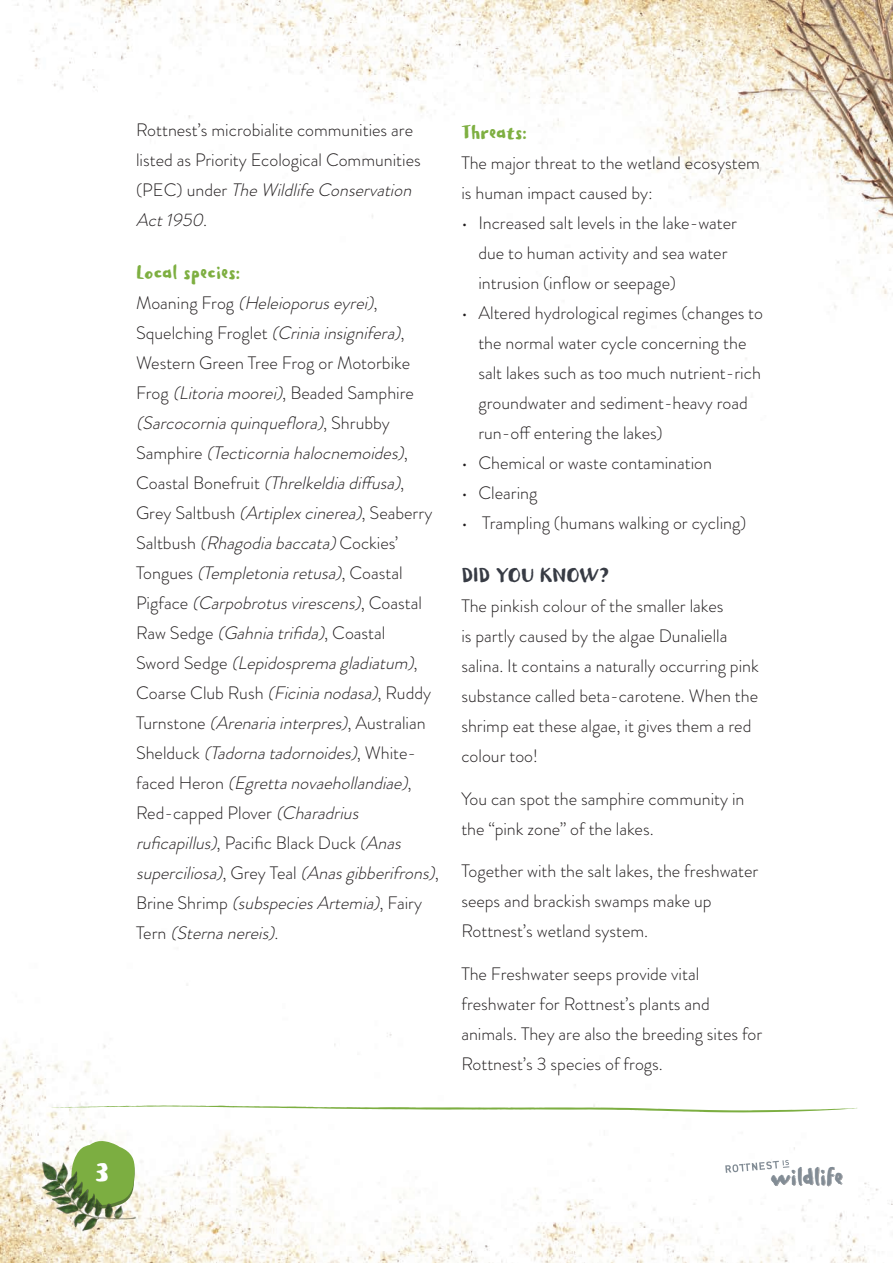
<style>
.page{position:relative;width:893px;height:1263px;background:#fff}
.page>*{position:absolute;margin:0;border:0;box-sizing:border-box;transform-origin:0 0}
.t1{font:33px "Pitos Sans";color:#fff}
.t2{font:25.8px "Pitos Sans";letter-spacing:-.01em;color:#828c95}
.t3{font:21px "Pitos Sans";color:#7eaf41}
.t4{font:21px "Pitos Sans";color:#373b44}
.t5{font:300 18px/30px "Brandon Grotesque";color:#231f20}
.t6{font:italic 300 18px/30px "Brandon Grotesque";color:#231f20}
.s1{font-style:italic}
.s2{font-style:normal}
</style>
<div class="page">
<img style="left:0;top:0;width:893px;height:1263px">
<svg style="left:71px;top:1140px;width:64px;height:16px"></svg>
<img style="left:34px;top:1156px;width:105px;height:78px">
<svg style="left:50px;top:1105px;width:809px;height:7px"></svg>
<svg style="left:725px;top:1160px;width:117px;height:26px"></svg>
<p class="t5" style="left:136px;top:115px;width:286px">Rottnest’s microbialite communities are listed as Priority Ecological Communities ( P E C ) u n d e r <span class="s1">TheWildlifeConservation Act1950</span>.</p>
<p class="t3" style="left:136px;top:260px;width:106px">Local species:</p>
<p class="t6" style="left:136px;top:288px;width:305px"><span class="s2">M o a n i n g F r o g</span> (Heleioporuseyrei)<span class="s2">,<br>S q u e l c h i n g F ro g l et</span> (Criniainsignifera)<span class="s2">, Western Green Tree Frog or Motorbike Frog</span> (Litoriamoorei)<span class="s2">, Beaded Samphire </span>(Sarcocorniaquinqueflora)<span class="s2">, S h r u b b y<br>S a m p h i r e</span> (Tecticorniahalocnemoides)<span class="s2">,<br>C o a s t a l B o n e fr u i t</span> (Threlkeldiadiffusa)<span class="s2">, Grey Saltbush</span> (Artiplexcinerea)<span class="s2">, Seaberry S a l t b u s h</span> (Rhagodiabaccata)<span class="s2">C o c k i e s’<br>To n g u e s</span> (Templetoniaretusa)<span class="s2">, C o a s t a l<br>P i g fa c e</span> (Carpobrotusvirescens)<span class="s2">, C o a s t a l Ra w S ed ge</span> (Gahniatrifida)<span class="s2">, Co a sta l<br>S w o r d S e d g e</span> (Lepidospremagladiatum)<span class="s2">, Coarse Club Rush</span> (Ficinianodasa)<span class="s2">, Ruddy Tu r n s t o n e</span> (Arenariainterpres)<span class="s2">, A u s t ra l i a n S h e l d u c k</span> (Tadornatadornoides)<span class="s2">, W h i t e -<br>fa c e d H e r o n</span> (Egrettanovaehollandiae)<span class="s2">, Red-capped Plover</span> (Charadrius ruficapillus)<span class="s2">, Pa c i fi c B l a c k D u c k</span> (Anas superciliosa)<span class="s2">, G r e y Te a l</span> (Anasgibberifrons)<span class="s2">, B r i n e S h r i m p</span> (subspeciesArtemia)<span class="s2">, Fa i ry Te r n</span> (Sternanereis)<span class="s2">.</span></p>
<p class="t3" style="left:461px;top:120px;width:67px">Threats:</p>
<p class="t5" style="left:461px;top:148px;width:300px">The major threat to the wetland ecosystem is human impact caused by:</p>
<p class="t5" style="left:478px;top:208px;width:260px;text-indent:-17px">• Increased salt levels in the lake-water due to human activity and sea water intrusion (inflow or seepage)</p>
<p class="t5" style="left:478px;top:298px;width:286px;text-indent:-17px">• Altered hydrological regimes (changes to the normal water cycle concerning the salt lakes such as too much nutrient-rich groundwater and sediment-heavy road run-off entering the lakes)</p>
<p class="t5" style="left:461px;top:448px;width:252px">• Chemical or waste contamination</p>
<p class="t5" style="left:461px;top:478px;width:78px">• Clearing</p>
<p class="t5" style="left:461px;top:508px;width:286px">• Trampling (humans walking or cycling)</p>
<p class="t4" style="left:461px;top:563px;width:150px">DID YOU KNOW?</p>
<p class="t5" style="left:461px;top:591px;width:299px">The pinkish colour of the smaller lakes<br>is partly caused by the algae Dunaliella salina. It contains a naturally occurring pink substance called beta-carotene. When the shrimp eat these algae, it gives them a red colour too!</p>
<p class="t5" style="left:461px;top:783px;width:285px">You can spot the samphire community in the “pink zone” of the lakes.</p>
<p class="t5" style="left:461px;top:856px;width:299px">Together with the salt lakes, the freshwater seeps and brackish swamps make up<br>Rottnest’s wetland system.</p>
<p class="t5" style="left:461px;top:959px;width:302px">The Freshwater seeps provide vital freshwater for Rottnest’s plants and animals. They are also the breeding sites for Rottnest’s 3 species of frogs.</p>
<h1 class="t1" style="left:95px;top:1151px;width:16px">3</h1>
<h2 class="t2" style="left:770px;top:1162px;width:74px">wildlife</h2>
</div>
